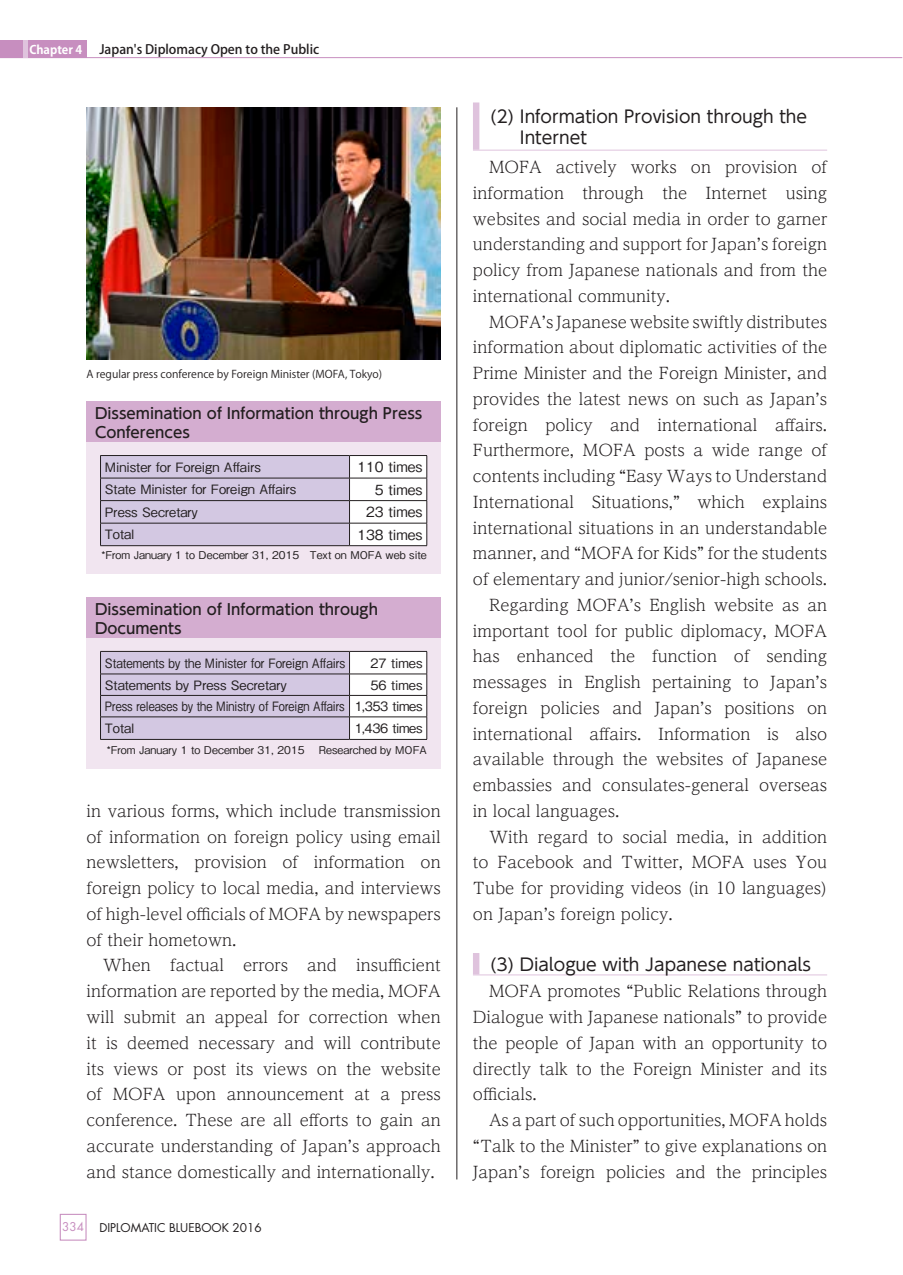
<style>
.page{position:relative;width:903px;height:1275px;background:#fff}
.page>*{position:absolute;margin:0;border:0;box-sizing:border-box;transform-origin:0 0}
.t1{font:17.15px/21.5px "UD Shin Go Pro";color:#231f20}
.t2{font:300 16.1px/25.7px "UD Reimin Pro";color:#231f20;text-align:justify}
.t3{font:500 15.05px/19.2px "UD Shin Go Pro";color:#231f20}
.t4{font:500 14px "Gothic BBB Pro";color:#231f20}
.t5{font:500 12.95px/21.7px "Gothic BBB Pro";color:#231f20;text-align:justify}
.t6{font:500 12.95px "Gothic BBB Pro";color:#231f20;scale:.9 1}
.t7{font:500 12.95px "Koz Go Pro";color:#231f20}
.t8{font:500 12.95px "Gothic BBB Pro";letter-spacing:-.025em;color:#231f20}
.t9{font:11.72px "Futura Std";color:#231f20}
.t10{font:700 11.72px "Koz Go Pro";color:#fff}
.t11{font:11.72px "Futura Std";color:#c78ebf}
.t12{font:500 10.67px "Gothic BBB Pro";color:#231f20}
.t13{font:10.67px "Koz Go Pro";color:#231f20}
</style>
<div class="page">
<hr style="left:456px;top:107px;width:1px;height:1072px;background:#231f20">
<div style="left:473px;top:102px;width:6px;height:48px;background:#dfc3dd"></div>
<hr style="left:473px;top:150px;width:354px;height:1px;background:#dfc3dd">
<div style="left:473px;top:953px;width:6px;height:21px;background:#dfc3dd"></div>
<hr style="left:473px;top:974px;width:354px;height:1px;background:#dfc3dd">
<div style="left:87px;top:401px;width:354px;height:41px;background:#d4add0"></div>
<div style="left:87px;top:442px;width:354px;height:132px;background:#f1e5f0"></div>
<svg style="left:100px;top:455px;width:327px;height:90px;background:#d3cbde"></svg>
<hr style="left:100px;top:545px;width:249px;height:1px;background:#231f20">
<hr style="left:349px;top:545px;width:78px;height:1px;background:#231f20">
<div style="left:87px;top:597px;width:354px;height:41px;background:#d4add0"></div>
<div style="left:87px;top:638px;width:354px;height:130px;background:#f1e5f0"></div>
<svg style="left:100px;top:651px;width:327px;height:88px;background:#d3cbde"></svg>
<hr style="left:100px;top:739px;width:249px;height:1px;background:#231f20">
<hr style="left:349px;top:739px;width:78px;height:1px;background:#231f20">
<img style="left:87px;top:107px;width:354px;height:253px">
<div style="left:60px;top:1214px;width:27px;height:27px;border:1px solid #c78ebf"></div>
<hr style="left:1px;top:57px;width:901px;height:1px;background:#c78ebf">
<div style="left:1px;top:41px;width:86px;height:17px;background:#c78ebf"></div>
<hr style="left:24px;top:41px;width:4px;height:17px;background:#dfc3dd">
<p class="t10" style="left:29px;top:42px;width:54px">Chapter 4</p>
<p class="t7" style="left:99px;top:41px;width:221px">Japan's Diplomacy Open to the Public</p>
<p class="t13" style="left:87px;top:367px;width:297px">A regular press conference by Foreign Minister (MOFA, Tokyo)</p>
<p class="t3" style="left:95px;top:403px;width:329px">Dissemination of Information through Press<br>Conferences</p>
<p class="t5" style="left:105px;top:454px;width:157px">Minister for Foreign Affairs</p>
<p class="t4" style="left:357px;top:456px;width:67px">110 times</p>
<p class="t5" style="left:105px;top:477px;width:193px">State Minister for Foreign Affairs</p>
<p class="t4" style="left:375px;top:478px;width:49px">5 times</p>
<p class="t5" style="left:105px;top:499px;width:95px">Press Secretary</p>
<p class="t4" style="left:366px;top:501px;width:58px">23 times</p>
<p class="t5" style="left:105px;top:522px;width:31px">Total</p>
<p class="t4" style="left:357px;top:523px;width:67px">138 times</p>
<p class="t12" style="left:101px;top:547px;width:327px">*From January 1 to December 31, 2015　Text on MOFA web site</p>
<p class="t3" style="left:95px;top:599px;width:284px">Dissemination of Information through<br>Documents</p>
<p class="t6" style="left:105px;top:652px;width:269px">Statements by the Minister for Foreign Affairs</p>
<p class="t5" style="left:370px;top:650px;width:53px">27 times</p>
<p class="t5" style="left:105px;top:672px;width:184px">Statements by Press Secretary</p>
<p class="t5" style="left:105px;top:672px;width:319px;text-indent:266px">56 times Press releases by the Ministry of Foreign Affairs 1,353 times Total</p>
<p class="t8" style="left:355px;top:718px;width:69px">1,436 times</p>
<p class="t12" style="left:107px;top:741px;width:322px">*From January 1 to December 31, 2015　 Researched by MOFA</p>
<p class="t2" style="left:87px;top:797px;width:356px">in various forms, which include transmission of information on foreign policy using email newsletters, provision of information on foreign policy to local media, and interviews of high-level officials of MOFA by newspapers of their hometown.</p>
<p class="t2" style="left:87px;top:952px;width:356px;text-indent:16px">When factual errors and insufficient information are reported by the media, MOFA will submit an appeal for correction when it is deemed necessary and will contribute its views or post its views on the website of MOFA upon announcement at a press conference. These are all efforts to gain an accurate understanding of Japan’s approach and stance domestically and internationally.</p>
<p class="t11" style="left:62px;top:1219px;width:23px">334</p>
<p class="t9" style="left:99px;top:1220px;width:164px">DIPLOMATIC BLUEBOOK 2016</p>
<p class="t1" style="left:520px;top:105px;width:289px;text-indent:-30px">(2) Information Provision through the<br>Internet</p>
<p class="t2" style="left:473px;top:153px;width:356px;text-indent:16px">MOFA actively works on provision of information through the Internet using websites and social media in order to garner understanding and support for Japan’s foreign policy from Japanese nationals and from the international community.</p>
<p class="t2" style="left:489px;top:308px;width:340px">MOFA’s Japanese website swiftly distributes</p>
<p class="t2" style="left:473px;top:334px;width:356px">information about diplomatic activities of the</p>
<p class="t2" style="left:473px;top:360px;width:356px">Prime Minister and the Foreign Minister, and</p>
<p class="t2" style="left:473px;top:385px;width:356px">provides the latest news on such as Japan’s</p>
<p class="t2" style="left:473px;top:411px;width:356px">foreign policy and international affairs.</p>
<p class="t2" style="left:473px;top:437px;width:356px">Furthermore, MOFA posts a wide range of</p>
<p class="t2" style="left:473px;top:463px;width:356px">contents including “Easy Ways to Understand</p>
<p class="t2" style="left:473px;top:488px;width:356px">International Situations,” which explains</p>
<p class="t2" style="left:473px;top:514px;width:356px">international situations in an understandable</p>
<p class="t2" style="left:473px;top:540px;width:356px">manner, and “MOFA for Kids” for the students</p>
<p class="t2" style="left:473px;top:566px;width:356px">of elementary and junior/senior-high schools.</p>
<p class="t2" style="left:489px;top:591px;width:340px">Regarding MOFA’s English website as an</p>
<p class="t2" style="left:473px;top:617px;width:356px">important tool for public diplomacy, MOFA</p>
<p class="t2" style="left:473px;top:643px;width:356px">has enhanced the function of sending</p>
<p class="t2" style="left:473px;top:669px;width:356px">messages in English pertaining to Japan’s</p>
<p class="t2" style="left:473px;top:694px;width:356px">foreign policies and Japan’s positions on</p>
<p class="t2" style="left:473px;top:720px;width:356px">international affairs. Information is also</p>
<p class="t2" style="left:473px;top:746px;width:356px">available through the websites of Japanese</p>
<p class="t2" style="left:473px;top:772px;width:356px">embassies and consulates-general overseas</p>
<p class="t2" style="left:473px;top:797px;width:148px">in local languages.</p>
<p class="t2" style="left:489px;top:823px;width:340px">With regard to social media, in addition</p>
<p class="t2" style="left:473px;top:849px;width:356px">to Facebook and Twitter, MOFA uses You</p>
<p class="t2" style="left:473px;top:875px;width:356px">Tube for providing videos (in 10 languages)</p>
<p class="t2" style="left:473px;top:900px;width:201px">on Japan’s foreign policy.</p>
<p class="t1" style="left:490px;top:953px;width:322px">(3) Dialogue with Japanese nationals</p>
<p class="t2" style="left:473px;top:978px;width:356px;text-indent:16px">MOFA promotes “Public Relations through Dialogue with Japanese nationals” to provide the people of Japan with an opportunity to directly talk to the Foreign Minister and its officials.</p>
<p class="t2" style="left:473px;top:1106px;width:356px;text-indent:16px">As a part of such opportunities, MOFA holds “Talk to the Minister” to give explanations on Japan’s foreign policies and the principles</p>
</div>
